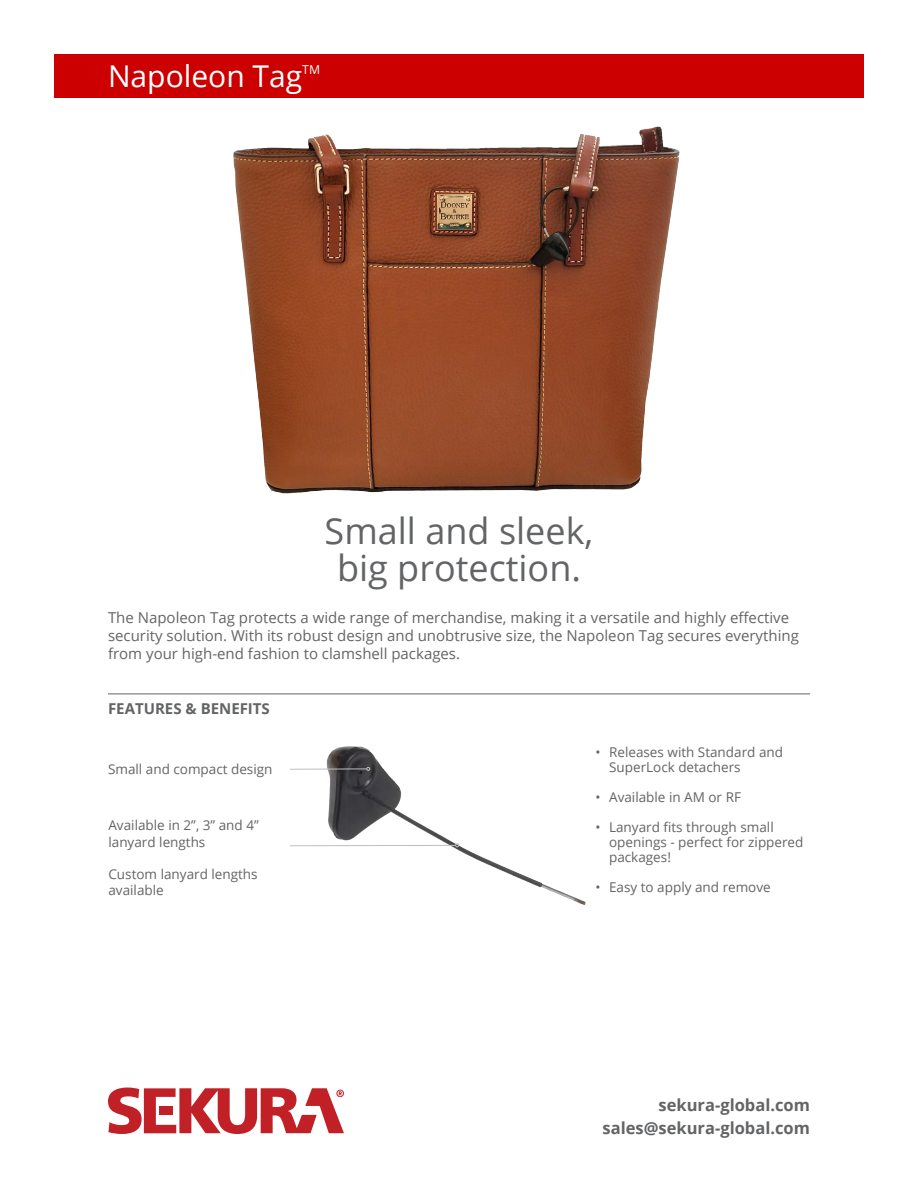
<style>
.page{position:relative;width:918px;height:1188px;background:#fff}
.page>*{position:absolute;margin:0;border:0;box-sizing:border-box;transform-origin:0 0}
.t1{font:36px/37.5px "Open Sans";color:#636466;text-align:center}
.t2{font:30px "Open Sans";color:#fff}
.t3{font:700 16.5px "Open Sans";color:#636466}
.t4{font:15px/18px "Open Sans";color:#636466}
.t5{font:700 15px "Open Sans";color:#636466}
.t6{font:13.5px/15px "Open Sans";color:#636466}
.t7{font:12.3px "Open Sans";color:#fff}
</style>
<div class="page">
<svg style="left:108px;top:1088px;width:236px;height:46px"></svg>
<div style="left:54px;top:54px;width:810px;height:43px;background:#c00"></div>
<img style="left:326px;top:746px;width:260px;height:159px">
<hr style="left:108px;top:694px;width:702px;height:1px;background:#636466">
<img style="left:233px;top:126px;width:447px;height:368px">
<hr style="left:290px;top:845px;width:166px;height:1px;background:#bcbec0">
<hr style="left:290px;top:769px;width:77px;height:1px;background:#bcbec0">
<svg style="left:366px;top:767px;width:4px;height:4px"></svg>
<h2 class="t2" style="left:108px;top:56px;width:196px">Napoleon Tag</h2>
<p class="t7" style="left:302px;top:61px;width:19px">TM</p>
<h1 class="t1" style="left:325px;top:511px;width:270px">Small and sleek, big protection.</h1>
<p class="t4" style="left:108px;top:608px;width:692px">The Napoleon Tag protects a wide range of merchandise, making it a versatile and highly effective security solution. With its robust design and unobtrusive size, the Napoleon Tag secures everything from your high-end fashion to clamshell packages.</p>
<p class="t5" style="left:108px;top:698px;width:163px">FEATURES &amp; BENEFITS</p>
<p class="t6" style="left:108px;top:761px;width:166px">Small and compact design</p>
<p class="t6" style="left:108px;top:817px;width:152px;line-height:16.2px">Available in 2”, 3” and 4” lanyard lengths</p>
<p class="t6" style="left:108px;top:866px;width:151px;line-height:16.2px">Custom lanyard lengths available</p>
<p class="t6" style="left:609px;top:744px;width:175px;text-indent:-14px">• Releases with Standard and<br>SuperLock detachers</p>
<p class="t6" style="left:596px;top:789px;width:147px">• Available in AM or RF</p>
<p class="t6" style="left:609px;top:819px;width:196px;text-indent:-14px">• Lanyard fits through small openings - perfect for zippered packages!</p>
<p class="t6" style="left:596px;top:879px;width:177px">• Easy to apply and remove</p>
<p class="t3" style="left:659px;top:1093px;width:153px">sekura-global.com</p>
<p class="t3" style="left:603px;top:1116px;width:209px">sales@sekura-global.com</p>
</div>
